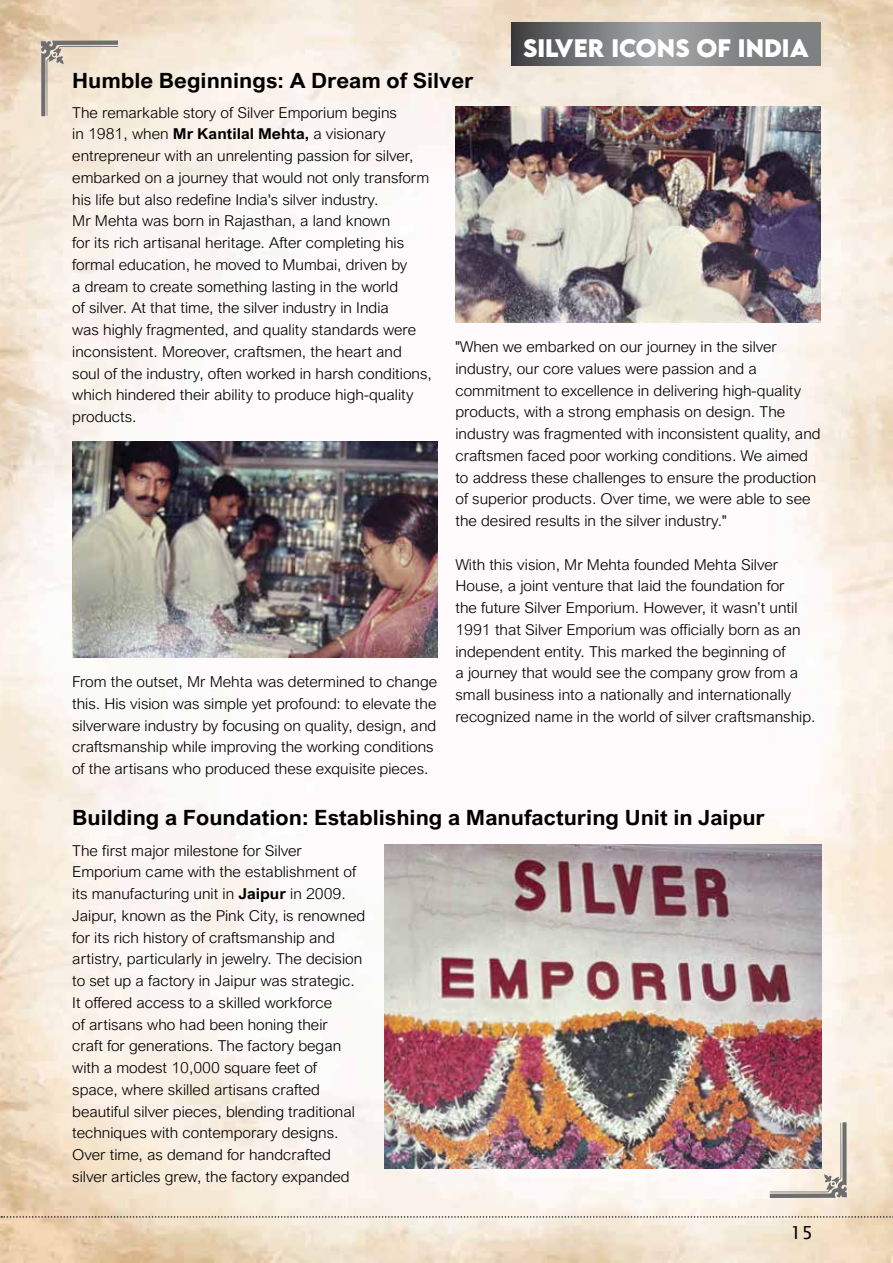
<style>
.page{position:relative;width:893px;height:1263px;background:#fff}
.page>*{position:absolute;margin:0;border:0;box-sizing:border-box;transform-origin:0 0}
.t1{font:700 22.5px "LEMONMILK";color:#fff}
.t2{font:700 21px "Arial Nova";color:#000;scale:1.06 1}
.t3{font:18px "Lucida Sans Unicode";color:#000}
.t4{font:300 15px/21.8px "Arial Nova";color:#000;scale:1.06 1}
.s1{font-weight:700}
</style>
<div class="page">
<img style="left:0;top:0;width:893px;height:1263px">
<svg style="left:511px;top:23px;width:310px;height:43px;background:#7f8082"></svg>
<img style="left:455px;top:107px;width:366px;height:215px">
<img style="left:72px;top:441px;width:365px;height:216px">
<img style="left:384px;top:844px;width:437px;height:324px">
<svg style="left:1px;top:1216px;width:892px;height:2px;background:#baafa2"></svg>
<svg style="left:40px;top:40px;width:78px;height:76px;background:#dfd4c3"></svg>
<img style="left:770px;top:1122px;width:77px;height:76px">
<hr style="left:0;top:0;width:1px;height:787px;background:#2b87c8">
<h2 class="t2" style="left:72px;top:68px;width:380px">Humble Beginnings: A Dream of Silver</h2>
<h1 class="t1" style="left:523px;top:32px;width:287px">SILVER ICONS OF INDIA</h1>
<p class="t4" style="left:72px;top:101px;width:341px">The remarkable story of Silver Emporium begins<br>in 1981, when <span class="s1">Mr Kantilal Mehta,</span> a visionary entrepreneur with an unrelenting passion for silver, embarked on a journey that would not only transform his life but also redefine India's silver industry.<br>Mr Mehta was born in Rajasthan, a land known<br>for its rich artisanal heritage. After completing his formal education, he moved to Mumbai, driven by<br>a dream to create something lasting in the world<br>of silver. At that time, the silver industry in India<br>was highly fragmented, and quality standards were inconsistent. Moreover, craftsmen, the heart and soul of the industry, often worked in harsh conditions, which hindered their ability to produce high-quality products.</p>
<p class="t4" style="left:72px;top:671px;width:346px">From the outset, Mr Mehta was determined to change this. His vision was simple yet profound: to elevate the silverware industry by focusing on quality, design, and craftsmanship while improving the working conditions of the artisans who produced these exquisite pieces.</p>
<p class="t4" style="left:455px;top:336px;width:346px">"When we embarked on our journey in the silver industry, our core values were passion and a commitment to excellence in delivering high-quality products, with a strong emphasis on design. The industry was fragmented with inconsistent quality, and craftsmen faced poor working conditions. We aimed to address these challenges to ensure the production of superior products. Over time, we were able to see the desired results in the silver industry."</p>
<p class="t4" style="left:455px;top:553px;width:341px">With this vision, Mr Mehta founded Mehta Silver House, a joint venture that laid the foundation for<br>the future Silver Emporium. However, it wasn’t until 1991 that Silver Emporium was officially born as an independent entity. This marked the beginning of<br>a journey that would see the company grow from a small business into a nationally and internationally recognized name in the world of silver craftsmanship.</p>
<h2 class="t2" style="left:72px;top:805px;width:655px">Building a Foundation: Establishing a Manufacturing Unit in Jaipur</h2>
<p class="t4" style="left:72px;top:839px;width:278px">The first major milestone for Silver Emporium came with the establishment of its manufacturing unit in <span class="s1">Jaipur</span> in 2009.<br>Jaipur, known as the Pink City, is renowned for its rich history of craftsmanship and artistry, particularly in jewelry. The decision to set up a factory in Jaipur was strategic.<br>It offered access to a skilled workforce<br>of artisans who had been honing their<br>craft for generations. The factory began with a modest 10,000 square feet of space, where skilled artisans crafted beautiful silver pieces, blending traditional techniques with contemporary designs.<br>Over time, as demand for handcrafted silver articles grew, the factory expanded</p>
<p class="t3" style="left:790px;top:1218px;width:24px">15</p>
</div>
